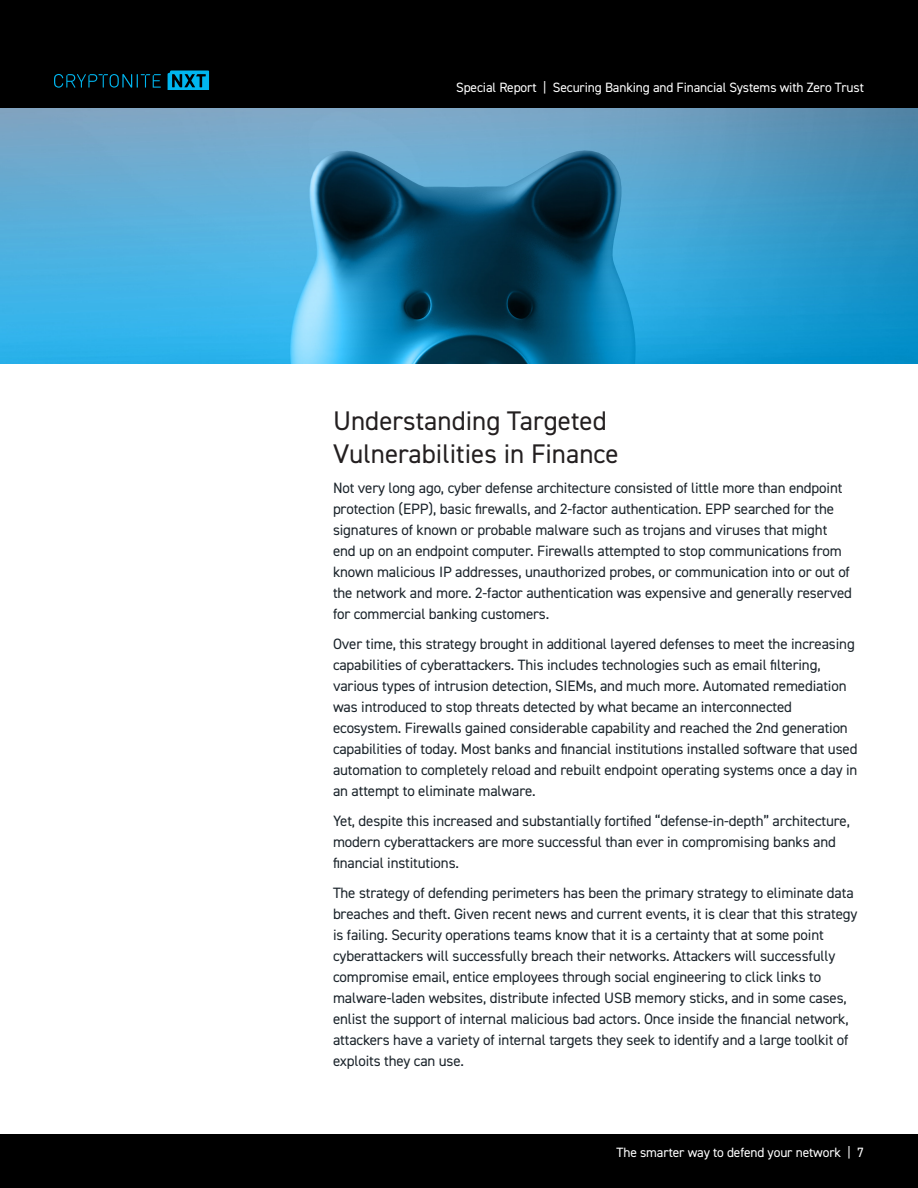
<style>
.page{position:relative;width:918px;height:1188px;background:#fff}
.page>*{position:absolute;margin:0;border:0;box-sizing:border-box;transform-origin:0 0}
.Headline-1{font:27px/33px "DIN2014";color:#231f20}
.Body_Copy{font:15px/21px "DIN2014";letter-spacing:-.01em;color:#1b242b}
.t1{font:13.5px "DIN2014";letter-spacing:-.01em;color:#fff}
</style>
<div class="page">
<div style="left:0;top:0;width:918px;height:108px;background:#000"></div>
<div style="left:0;top:1134px;width:918px;height:54px;background:#000"></div>
<svg style="left:168px;top:71px;width:41px;height:19px"></svg>
<svg style="left:54px;top:74px;width:107px;height:14px"></svg>
<img style="left:0;top:108px;width:918px;height:256px">
<p class="t1" style="left:456px;top:78px;width:409px">Special Report | Securing Banking and Financial Systems with Zero Trust</p>
<p class="Headline-1" style="left:333px;top:403px;width:287px">Understanding Targeted<br>Vulnerabilities in Finance</p>
<p class="Body_Copy" style="left:333px;top:477px;width:521px">Not very long ago, cyber defense architecture consisted of little more than endpoint protection (EPP), basic firewalls, and 2-factor authentication. EPP searched for the signatures of known or probable malware such as trojans and viruses that might end up on an endpoint computer. Firewalls attempted to stop communications from known malicious IP addresses, unauthorized probes, or communication into or out of the network and more. 2-factor authentication was expensive and generally reserved for commercial banking customers.</p>
<p class="Body_Copy" style="left:333px;top:633px;width:526px">Over time, this strategy brought in additional layered defenses to meet the increasing capabilities of cyberattackers. This includes technologies such as email filtering, various types of intrusion detection, SIEMs, and much more. Automated remediation was introduced to stop threats detected by what became an interconnected ecosystem. Firewalls gained considerable capability and reached the 2nd generation capabilities of today. Most banks and financial institutions installed software that used automation to completely reload and rebuilt endpoint operating systems once a day in an attempt to eliminate malware.</p>
<p class="Body_Copy" style="left:333px;top:810px;width:519px">Yet, despite this increased and substantially fortified “defense-in-depth” architecture, modern cyberattackers are more successful than ever in compromising banks and financial institutions.</p>
<p class="Body_Copy" style="left:333px;top:882px;width:526px">The strategy of defending perimeters has been the primary strategy to eliminate data breaches and theft. Given recent news and current events, it is clear that this strategy is failing. Security operations teams know that it is a certainty that at some point cyberattackers will successfully breach their networks. Attackers will successfully compromise email, entice employees through social engineering to click links to malware-laden websites, distribute infected USB memory sticks, and in some cases, enlist the support of internal malicious bad actors. Once inside the financial network, attackers have a variety of internal targets they seek to identify and a large toolkit of exploits they can use.</p>
<p class="t1" style="left:617px;top:1144px;width:249px">The smarter way to defend your network | 7</p>
</div>
